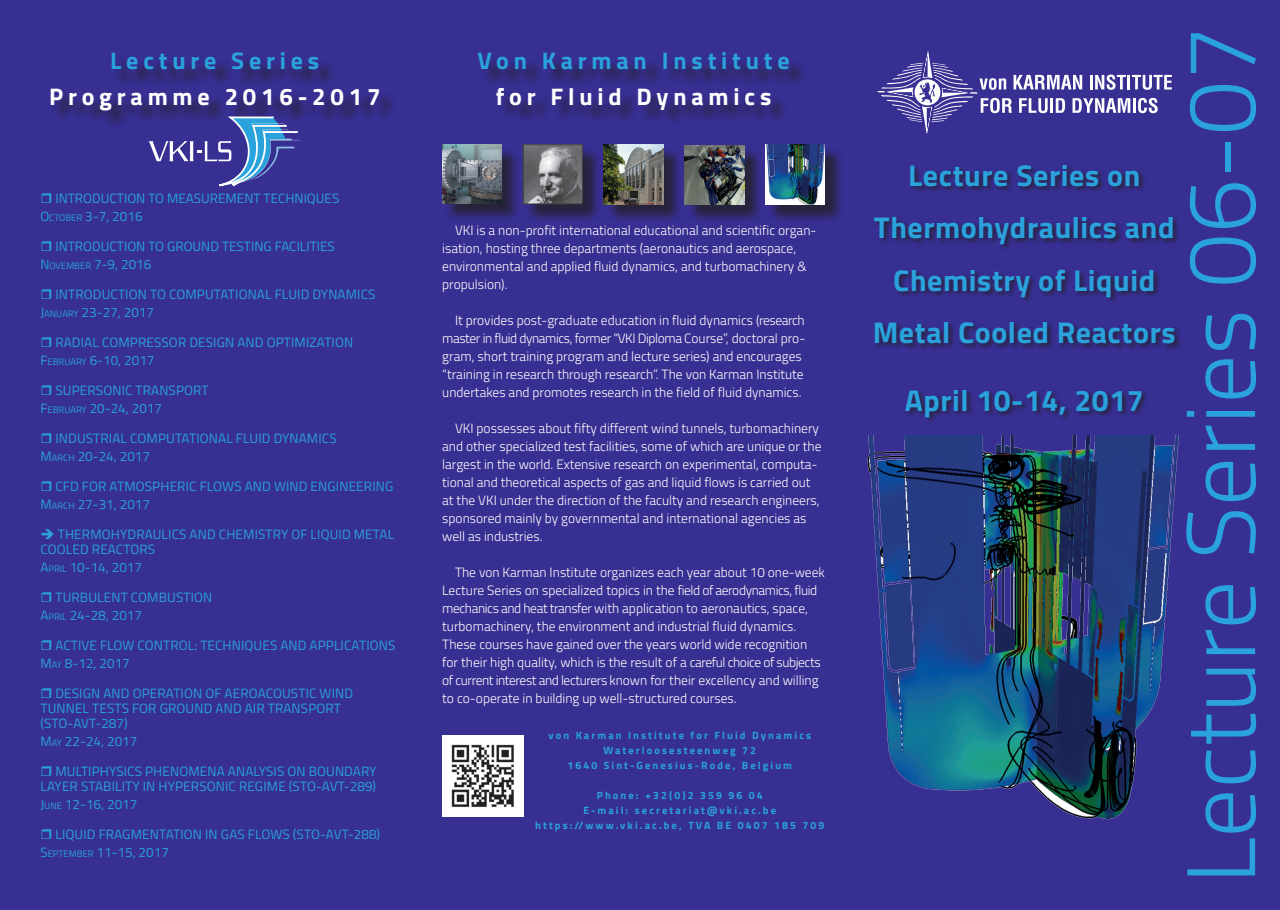
<style>
.page{position:relative;width:1280px;height:910px;background:#372f92}
.page>*{position:absolute;margin:0;border:0;box-sizing:border-box;transform-origin:0 0}
.t1{font:300 97.5px "Titillium";color:#2aa2db}
.t2{font:700 30px/52.5px "Titillium";letter-spacing:.02em;color:#2aa2db;text-align:center}
.t3{font:700 24px "Titillium";letter-spacing:.2em;color:#fff}
.t4{font:700 24px "Titillium";letter-spacing:.2em;color:#2aa2db}
.t5{font:300 13.5px/18px "Titillium";color:#fff}
.t6{font:13.5px/15px "Titillium";letter-spacing:.01em;color:#2aa2db}
.t7{font:13.5px/18px "Titillium";color:#2aa2db}
.t8{font:700 10.5px/15px "Titillium";letter-spacing:.2em;color:#2aa2db;text-align:center}
.t9{font:9.45px "Titillium";color:#2aa2db}
.s1{font-size:9.45px}
.s2{font-size:13.5px}
.s3{font-style:inherit}
</style>
<div class="page">
<div style="left:481px;top:55px;width:326px;height:73px;background:#231f20;opacity:.75"></div>
<div style="left:525px;top:147px;width:76px;height:76px;background:#231f20;opacity:.75"></div>
<img style="left:525px;top:147px;width:56px;height:55px">
<div style="left:523px;top:145px;width:60px;height:59px;border:1px solid #3e3e3f"></div>
<div style="left:606px;top:147px;width:76px;height:75px;background:#231f20;opacity:.75"></div>
<img style="left:604px;top:145px;width:59px;height:59px">
<div style="left:687px;top:147px;width:76px;height:76px;background:#231f20;opacity:.75"></div>
<img style="left:685px;top:145px;width:59px;height:59px">
<div style="left:444px;top:147px;width:77px;height:75px;background:#231f20;opacity:.75"></div>
<img style="left:442px;top:145px;width:60px;height:58px">
<div style="left:768px;top:147px;width:76px;height:76px;background:#231f20;opacity:.75"></div>
<img style="left:765px;top:145px;width:60px;height:59px">
<div style="left:53px;top:55px;width:344px;height:74px;background:#231f20;opacity:.75"></div>
<svg style="left:877px;top:51px;width:295px;height:83px"></svg>
<img style="left:442px;top:736px;width:81px;height:80px">
<svg style="left:149px;top:117px;width:151px;height:71px"></svg>
<img style="left:867px;top:435px;width:312px;height:385px">
<div style="left:873px;top:164px;width:309px;height:260px;background:#231f20;opacity:.75"></div>
<h3 class="t4" style="left:110px;top:42px;width:211px">Lecture Series</h3>
<h3 class="t3" style="left:49px;top:78px;width:333px">Programme 2016-2017</h3>
<p class="t7" style="left:40px;top:188px;width:300px;text-indent:15px">INTRODUCTION TO MEASUREMENT TECHNIQUES<br>O<span class="s1">CTOBER</span> 3-7, 2016</p>
<p class="t7" style="left:40px;top:236px;width:296px;text-indent:15px">INTRODUCTION TO GROUND TESTING FACILITIES<br>N<span class="s1">OVEM BER</span> 7-9, 2016</p>
<p class="t6" style="left:55px;top:286px;width:322px">INTRODUCTI ON TO COMPUTATI ONAL FLUI D DYNAMI CS</p>
<p class="t9" style="left:40px;top:306px;width:11px"><span class="s2">J</span>ANUAR</p>
<p class="t7" style="left:74px;top:302px;width:82px"><span class="s1">Y</span> 23-27, 2017</p>
<p class="t6" style="left:55px;top:334px;width:299px">RADIAL COMPRESSOR DESIGN AND OPTI MIZATION</p>
<p class="t9" style="left:40px;top:354px;width:25px"><span class="s2">F</span>EBRUAR</p>
<p class="t7" style="left:82px;top:350px;width:74px"><span class="s1">Y</span> 6-10, 2017</p>
<p class="t6" style="left:55px;top:382px;width:155px">SUPERSONIC TRANSPORT</p>
<p class="t9" style="left:40px;top:402px;width:25px"><span class="s2">F</span>EBRUAR</p>
<p class="t7" style="left:82px;top:398px;width:82px"><span class="s1">Y</span> 20-24, 2017</p>
<p class="t6" style="left:55px;top:430px;width:283px">INDUSTRIAL COMPUTATI ONAL FLUI D DYNAMI CS</p>
<p class="t9" style="left:40px;top:450px;width:18px"><span class="s2">M</span>ARCH</p>
<p class="t7" style="left:78px;top:446px;width:74px">20-24, 2017</p>
<p class="t6" style="left:55px;top:478px;width:9px">CFD</p>
<p class="t6" style="left:82px;top:478px;width:313px">FOR ATMOSPHERIC FLOWS AND WI ND ENGI NEERI NG</p>
<p class="t9" style="left:40px;top:498px;width:18px"><span class="s2">M</span>ARCH</p>
<p class="t7" style="left:78px;top:494px;width:74px">27-31, 2017</p>
<p class="t6" style="left:40px;top:526px;width:355px">➔ THERMOHYDRAULICS AND CHEMISTRY OF LIQUI D METAL<br>COOLED REACTORS</p>
<p class="t7" style="left:40px;top:557px;width:103px">A<span class="s1">PRIL</span> 10-14, 2017</p>
<p class="t6" style="left:40px;top:587px;width:173px;line-height:18px;text-indent:15px">TURBULENT COMBUSTION<br><span class="s3">A</span><span class="s1">PRIL</span> <span class="s3">24-28, 2017</span></p>
<p class="t6" style="left:40px;top:635px;width:356px;line-height:18px;text-indent:15px">ACTIVE FLOW CONTROL: TECHNI QUES AND APPLI CATI ONS<br><span class="s3">M</span><span class="s1">AY</span> <span class="s3">8-12, 2017</span></p>
<p class="t6" style="left:40px;top:685px;width:314px;text-indent:15px">DESIGN AND OPERATION OF AEROACOUSTIC WI ND<br>TUNNEL TESTS FOR GROUND AND AI R TRANSPORT (STO-AVT-287)</p>
<p class="t7" style="left:40px;top:731px;width:98px">M<span class="s1">AY</span> 22-24, 2017</p>
<p class="t6" style="left:40px;top:763px;width:338px;text-align:right">M ULTI PHYSICS PHENOMENA ANALYSIS ON BOUNDARY<br>LAYER STABI LITY I N HYPERSONI C REGI ME (STO-AVT-289)</p>
<p class="t7" style="left:40px;top:794px;width:98px">J<span class="s1">UNE</span> 12-16, 2017</p>
<p class="t6" style="left:55px;top:826px;width:326px">LI QUI D FRAGMENTATI ON I N GAS FLOWS (STO-AVT-288)</p>
<p class="t9" style="left:40px;top:846px;width:25px"><span class="s2">S</span>EPTEM</p>
<p class="t7" style="left:77px;top:842px;width:94px"><span class="s1">BER</span> 11-15, 2017</p>
<h3 class="t4" style="left:478px;top:42px;width:313px">Von Karman Institute</h3>
<h3 class="t3" style="left:496px;top:78px;width:277px">for Fluid Dynamics</h3>
<p class="t5" style="left:442px;top:220px;width:376px;text-indent:13px">VKI is a non-profit international educational and scientific organ&shy;isation, hosting three departments (aeronautics and aerospace, environmental and applied fluid dynamics, and turbomachinery &amp; propulsion).</p>
<p class="t5" style="left:442px;top:310px;width:365px;text-indent:13px">It provides post-graduate education in fluid dynamics (research master in fluid dynamics, former “VKI Diploma Course”, doctoral pro&shy;gram, short training program and lecture series) and encourages “training in research through research”. The von Karman Institute undertakes and promotes research in the field of fluid dynamics.</p>
<p class="t5" style="left:442px;top:418px;width:381px;text-indent:13px">VKI possesses about fifty different wind tunnels, turbomachinery and other specialized test facilities, some of which are unique or the largest in the world. Extensive research on experimental, computa&shy;tional and theoretical aspects of gas and liquid flows is carried out at the VKI under the direction of the faculty and research engineers, sponsored mainly by governmental and international agencies as well as industries.</p>
<p class="t5" style="left:442px;top:562px;width:384px;text-indent:13px">The von Karman Institute organizes each year about 10 one-week Lecture Series on specialized topics in the field of aerodynamics, fluid mechanics and heat transfer with application to aeronautics, space, turbomachinery, the environment and industrial fluid dynamics.<br>These courses have gained over the years world wide recognition for their high quality, which is the result of a careful choice of subjects of current interest and lecturers known for their excellency and willing to co-operate in building up well-structured courses.</p>
<p class="t8" style="left:548px;top:727px;width:264px">von Karman Institute for Fluid Dynamics<br>Waterloosesteenweg 72<br>1640 Sint-Genesius-Rode, Belgium</p>
<p class="t8" style="left:535px;top:787px;width:291px">Phone: +32(0)2 359 96 04<br>E-mail: secretariat@vki.ac.be https://www.vki.ac.be, TVA BE 0407 185 709</p>
<h2 class="t2" style="left:873px;top:147px;width:304px">Lecture Series on<br>Thermohydraulics and<br>Chemistry of Liquid<br>Metal Cooled Reactors</h2>
<h2 class="t2" style="left:905px;top:372px;width:240px">April 10-14, 2017</h2>
<h1 class="t1" style="left:1150px;top:884px;width:859px;rotate:-90deg">Lecture Series 06-07</h1>
</div>
